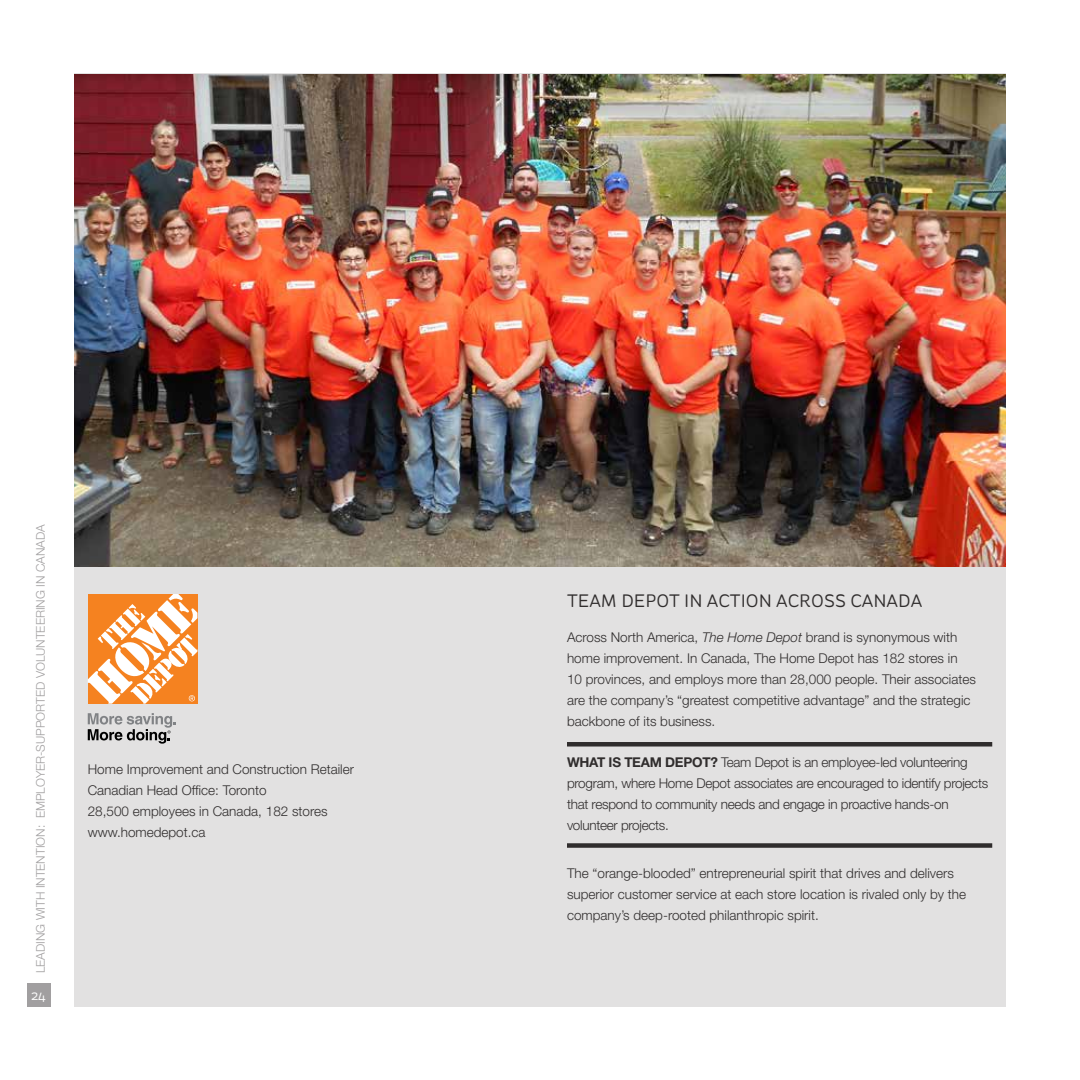
<style>
.page{position:relative;width:1080px;height:1080px;background:#fff}
.page>*{position:absolute;margin:0;border:0;box-sizing:border-box;transform-origin:0 0}
.t1{font:18px "St Ryde";color:#302d2d}
.t2{font:300 13.5px/21px "Helvetica Neue";color:#302d2d}
.t3{font:300 13.5px/21px "Helvetica Neue";letter-spacing:-.02em;color:#302d2d}
.t4{font:13.5px "St Ryde";color:#fff}
.t5{font:300 12px "Helvetica Neue";color:#a19fa0}
.s1{font-style:italic}
.s2{font-weight:700}
</style>
<div class="page">
<div style="left:27px;top:983px;width:23px;height:24px;background:#a19fa0"></div>
<div style="left:74px;top:73px;width:932px;height:934px;background:#e2e1e1"></div>
<svg style="left:88px;top:594px;width:109px;height:110px;background:#f8b072"></svg>
<svg style="left:88px;top:713px;width:88px;height:31px"></svg>
<div style="left:567px;top:742px;width:425px;height:5px;background:#302d2d"></div>
<div style="left:567px;top:843px;width:425px;height:5px;background:#302d2d"></div>
<img style="left:74px;top:74px;width:932px;height:493px">
<p class="t5" style="left:33px;top:973px;width:450px;rotate:-90deg">LEADING WITH INTENTION: EMPLOYER-SUPPORTED VOLUNTEERING IN CANADA</p>
<p class="t4" style="left:31px;top:987px;width:16px">24</p>
<p class="t2" style="left:88px;top:759px;width:268px">Home Improvement and Construction Retailer Canadian Head Office: Toronto<br>28,500 employees in Canada, 182 stores www.homedepot.ca</p>
<h1 class="t1" style="left:567px;top:590px;width:357px">TEAM DEPOT IN ACTION ACROSS CANADA</h1>
<p class="t2" style="left:567px;top:626px;width:410px">Across North America, <span class="s1">The Home Depot</span> brand is synonymous with home improvement. In Canada, The Home Depot has 182 stores in 10 provinces, and employs more than 28,000 people. Their associates are the company’s “greatest competitive advantage” and the strategic backbone of its business.</p>
<p class="t3" style="left:567px;top:751px;width:423px"><span class="s2">WHAT IS TEAM DEPOT?</span> Team Depot is an employee-led volunteering program, where Home Depot associates are encouraged to identify projects that respond to community needs and engage in proactive hands-on volunteer projects.</p>
<p class="t2" style="left:567px;top:862px;width:401px">The “orange-blooded” entrepreneurial spirit that drives and delivers superior customer service at each store location is rivaled only by the company’s deep-rooted philanthropic spirit.</p>
</div>
